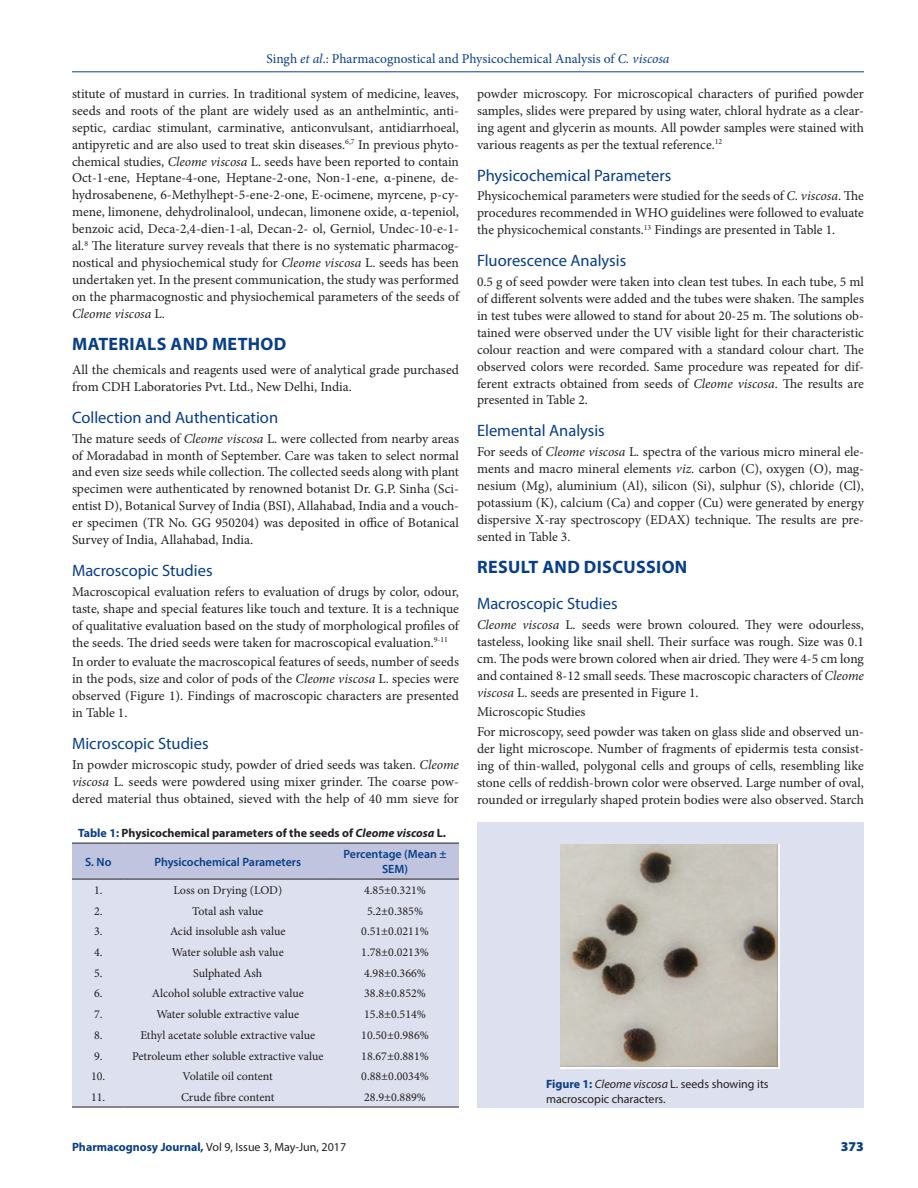
<style>
.page{position:relative;width:918px;height:1188px;background:#fff}
.page>*{position:absolute;margin:0;border:0;box-sizing:border-box;transform-origin:0 0}
._1_HD{font:700 18px "Myriad Pro";letter-spacing:.02em;color:#083e89}
._2_HD{font:16.5px "Myriad Pro";color:#083e89}
.TXT{font:13.5px/17px "Minion Pro";color:#231f20;text-align:justify}
.t1{font:13.5px "Minion Pro";color:#083e89}
.RRH{font:900 13.5px "Myriad Pro";color:#083e89}
.TB{font:12px "Minion Pro";color:#231f20}
.FIG_CAP{font:12px/15px "Myriad Pro";color:#231f20}
.TT{font:700 12px "Myriad Pro";color:#231f20}
.TCH{font:600 12px/15px "Myriad Pro";color:#083e89;text-align:center}
.RRH-2{font:12px "Myriad Pro";color:#231f20}
.s1{font-style:italic}
.s2{color:#083e89}
.s3{font-weight:700;color:#083e89}
</style>
<div class="page">
<hr style="left:72px;top:72px;width:792px;height:1px;background:#083e89">
<div style="left:72px;top:844px;width:387px;height:35px;background:#c0c4de"></div>
<div style="left:72px;top:880px;width:387px;height:227px;background:#dde0ee"></div>
<hr style="left:72px;top:843px;width:52px;height:1px;background:#231f20">
<hr style="left:124px;top:843px;width:207px;height:1px;background:#231f20">
<hr style="left:331px;top:843px;width:128px;height:1px;background:#231f20">
<hr style="left:72px;top:879px;width:52px;height:1px;background:#231f20">
<hr style="left:124px;top:879px;width:207px;height:1px;background:#231f20">
<hr style="left:331px;top:879px;width:128px;height:1px;background:#231f20">
<hr style="left:72px;top:1107px;width:52px;height:1px;background:#231f20">
<hr style="left:124px;top:1107px;width:207px;height:1px;background:#231f20">
<hr style="left:331px;top:1107px;width:128px;height:1px;background:#231f20">
<div style="left:477px;top:822px;width:387px;height:286px;background:#dde0ee"></div>
<img style="left:561px;top:845px;width:218px;height:223px">
<p class="t1" style="left:266px;top:50px;width:405px">Singh <span class="s1">et al</span>.: Pharmacognostical and Physicochemical Analysis of <span class="s1">C. viscosa</span></p>
<p class="TXT" style="left:72px;top:85px;width:389px">stitute of mustard in curries. In traditional system of medicine, leaves, seeds and roots of the plant are widely used as an anthelmintic, anti&shy;septic, cardiac stimulant, carminative, anticonvulsant, antidiarrhoeal, antipyretic and are also used to treat skin diseases.<sup>6,7</sup> In previous phyto&shy;chemical studies, <span class="s1">Cleome viscosa</span> L. seeds have been reported to contain Oct-1-ene, Heptane-4-one, Heptane-2-one, Non-1-ene, α-pinene, de&shy;hydrosabenene, 6-Methylhept-5-ene-2-one, E-ocimene, myrcene, p-cy&shy;mene, limonene, dehydrolinalool, undecan, limonene oxide, α-tepeniol, benzoic acid, Deca-2,4-dien-1-al, Decan-2- ol, Gerniol, Undec-10-e-1- al.<sup>8</sup> The literature survey reveals that there is no systematic pharmacog&shy;nostical and physiochemical study for <span class="s1">Cleome viscosa</span> L. seeds has been undertaken yet. In the present communication, the study was performed on the pharmacognostic and physiochemical parameters of the seeds of <span class="s1">Cleome viscosa</span> L.</p>
<p class="_1_HD" style="left:72px;top:332px;width:216px">MATERIALS AND METHOD</p>
<p class="TXT" style="left:72px;top:361px;width:388px">All the chemicals and reagents used were of analytical grade purchased from CDH Laboratories Pvt. Ltd., New Delhi, India.</p>
<p class="_2_HD" style="left:72px;top:407px;width:208px">Collection and Authentication</p>
<p class="TXT" style="left:72px;top:430px;width:389px">The mature seeds of <span class="s1">Cleome viscosa</span> L. were collected from nearby areas of Moradabad in month of September. Care was taken to select normal and even size seeds while collection. The collected seeds along with plant specimen were authenticated by renowned botanist Dr. G.P. Sinha (Sci&shy;entist D), Botanical Survey of India (BSI), Allahabad, India and a vouch&shy;er specimen (TR No. GG 950204) was deposited in office of Botanical Survey of India, Allahabad, India.</p>
<p class="_2_HD" style="left:72px;top:560px;width:142px">Macroscopic Studies</p>
<p class="TXT" style="left:72px;top:583px;width:388px">Macroscopical evaluation refers to evaluation of drugs by color, odour, taste, shape and special features like touch and texture. It is a technique of qualitative evaluation based on the study of morphological profiles of the seeds. The dried seeds were taken for macroscopical evaluation.<sup>9-11</sup></p>
<p class="TXT" style="left:72px;top:654px;width:389px">In order to evaluate the macroscopical features of seeds, number of seeds in the pods, size and color of pods of the <span class="s1">Cleome viscosa</span> L. species were observed (Figure 1). Findings of macroscopic characters are presented in Table 1.</p>
<p class="_2_HD" style="left:72px;top:733px;width:138px">Microscopic Studies</p>
<p class="TXT" style="left:72px;top:756px;width:389px">In powder microscopic study, powder of dried seeds was taken. <span class="s1">Cleome viscosa</span> L. seeds were powdered using mixer grinder. The coarse pow&shy;dered material thus obtained, sieved with the help of 40 mm sieve for</p>
<p class="TT" style="left:78px;top:825px;width:369px"><span class="s2">Table 1:</span> Physicochemical parameters of the seeds of <span class="s1">Cleome viscosa</span> L.</p>
<p class="TCH" style="left:85px;top:854px;width:28px">S. No</p>
<p class="TCH" style="left:154px;top:854px;width:148px">Physicochemical Parameters</p>
<p class="TCH" style="left:343px;top:846px;width:105px">Percentage (Mean ±<br>SEM)</p>
<p class="TB" style="left:94px;top:882px;width:10px">1.</p>
<p class="TB" style="left:173px;top:882px;width:110px">Loss on Drying (LOD)</p>
<p class="TB" style="left:364px;top:882px;width:63px">4.85±0.321%</p>
<p class="TB" style="left:94px;top:903px;width:10px">2.</p>
<p class="TB" style="left:192px;top:903px;width:73px">Total ash value</p>
<p class="TB" style="left:367px;top:903px;width:58px">5.2±0.385%</p>
<p class="TB" style="left:94px;top:923px;width:10px">3.</p>
<p class="TB" style="left:170px;top:923px;width:117px">Acid insoluble ash value</p>
<p class="TB" style="left:361px;top:923px;width:69px">0.51±0.0211%</p>
<p class="TB" style="left:94px;top:944px;width:10px">4.</p>
<p class="TB" style="left:172px;top:944px;width:113px">Water soluble ash value</p>
<p class="TB" style="left:361px;top:944px;width:69px">1.78±0.0213%</p>
<p class="TB" style="left:94px;top:965px;width:10px">5.</p>
<p class="TB" style="left:193px;top:965px;width:71px">Sulphated Ash</p>
<p class="TB" style="left:364px;top:965px;width:63px">4.98±0.366%</p>
<p class="TB" style="left:94px;top:986px;width:10px">6.</p>
<p class="TB" style="left:152px;top:986px;width:154px">Alcohol soluble extractive value</p>
<p class="TB" style="left:364px;top:986px;width:63px">38.8±0.852%</p>
<p class="TB" style="left:94px;top:1006px;width:10px">7.</p>
<p class="TB" style="left:156px;top:1006px;width:144px">Water soluble extractive value</p>
<p class="TB" style="left:364px;top:1006px;width:63px">15.8±0.514%</p>
<p class="TB" style="left:94px;top:1027px;width:10px">8.</p>
<p class="TB" style="left:140px;top:1027px;width:176px">Ethyl acetate soluble extractive value</p>
<p class="TB" style="left:361px;top:1027px;width:69px">10.50±0.986%</p>
<p class="TB" style="left:94px;top:1048px;width:10px">9.</p>
<p class="TB" style="left:132px;top:1048px;width:193px">Petroleum ether soluble extractive value</p>
<p class="TB" style="left:361px;top:1048px;width:69px">18.67±0.881%</p>
<p class="TB" style="left:91px;top:1068px;width:16px">10.</p>
<p class="TB" style="left:183px;top:1068px;width:92px">Volatile oil content</p>
<p class="TB" style="left:361px;top:1068px;width:69px">0.88±0.0034%</p>
<p class="TB" style="left:91px;top:1089px;width:16px">11.</p>
<p class="TB" style="left:181px;top:1089px;width:95px">Crude fibre content</p>
<p class="TB" style="left:364px;top:1089px;width:63px">28.9±0.889%</p>
<p class="TXT" style="left:477px;top:85px;width:389px">powder microscopy. For microscopical characters of purified powder samples, slides were prepared by using water, chloral hydrate as a clear&shy;ing agent and glycerin as mounts. All powder samples were stained with various reagents as per the textual reference.<sup>12</sup></p>
<p class="_2_HD" style="left:477px;top:165px;width:196px">Physicochemical Parameters</p>
<p class="TXT" style="left:477px;top:188px;width:389px">Physicochemical parameters were studied for the seeds of <span class="s1">C. viscosa</span>. The procedures recommended in WHO guidelines were followed to evaluate the physicochemical constants.<sup>13</sup> Findings are presented in Table 1.</p>
<p class="_2_HD" style="left:477px;top:250px;width:151px">Fluorescence Analysis</p>
<p class="TXT" style="left:477px;top:273px;width:389px">0.5 g of seed powder were taken into clean test tubes. In each tube, 5 ml of different solvents were added and the tubes were shaken. The samples in test tubes were allowed to stand for about 20-25 m. The solutions ob&shy;tained were observed under the UV visible light for their characteristic colour reaction and were compared with a standard colour chart. The observed colors were recorded. Same procedure was repeated for dif&shy;ferent extracts obtained from seeds of <span class="s1">Cleome viscosa</span>. The results are presented in Table 2.</p>
<p class="_2_HD" style="left:477px;top:421px;width:129px">Elemental Analysis</p>
<p class="TXT" style="left:477px;top:444px;width:389px">For seeds of <span class="s1">Cleome viscosa</span> L. spectra of the various micro mineral ele&shy;ments and macro mineral elements <span class="s1">viz.</span> carbon (C), oxygen (O), mag&shy;nesium (Mg), aluminium (Al), silicon (Si), sulphur (S), chloride (Cl), potassium (K), calcium (Ca) and copper (Cu) were generated by energy dispersive X-ray spectroscopy (EDAX) technique. The results are pre&shy;sented in Table 3.</p>
<p class="_1_HD" style="left:477px;top:555px;width:212px">RESULT AND DISCUSSION</p>
<p class="_2_HD" style="left:477px;top:593px;width:142px">Macroscopic Studies</p>
<p class="TXT" style="left:477px;top:616px;width:389px"><span class="s1">Cleome viscosa</span> L. seeds were brown coloured. They were odourless, tasteless, looking like snail shell. Their surface was rough. Size was 0.1 cm. The pods were brown colored when air dried. They were 4-5 cm long and contained 8-12 small seeds. These macroscopic characters of <span class="s1">Cleome viscosa</span> L. seeds are presented in Figure 1.</p>
<p class="TXT" style="left:477px;top:704px;width:110px">Microscopic Studies</p>
<p class="TXT" style="left:477px;top:724px;width:389px">For microscopy, seed powder was taken on glass slide and observed un&shy;der light microscope. Number of fragments of epidermis testa consist&shy;ing of thin-walled, polygonal cells and groups of cells, resembling like stone cells of reddish-brown color were observed. Large number of oval, rounded or irregularly shaped protein bodies were also observed. Starch</p>
<p class="FIG_CAP" style="left:546px;top:1076px;width:224px"><span class="s3">Figure 1:</span> <span class="s1">Cleome viscosa</span> L. seeds showing its macroscopic characters.</p>
<p class="RRH-2" style="left:72px;top:1139px;width:276px"><span class="s3">Pharmacognosy Journal,</span> Vol 9, Issue 3, May-Jun, 2017</p>
<p class="RRH" style="left:841px;top:1137px;width:25px">373</p>
</div>
